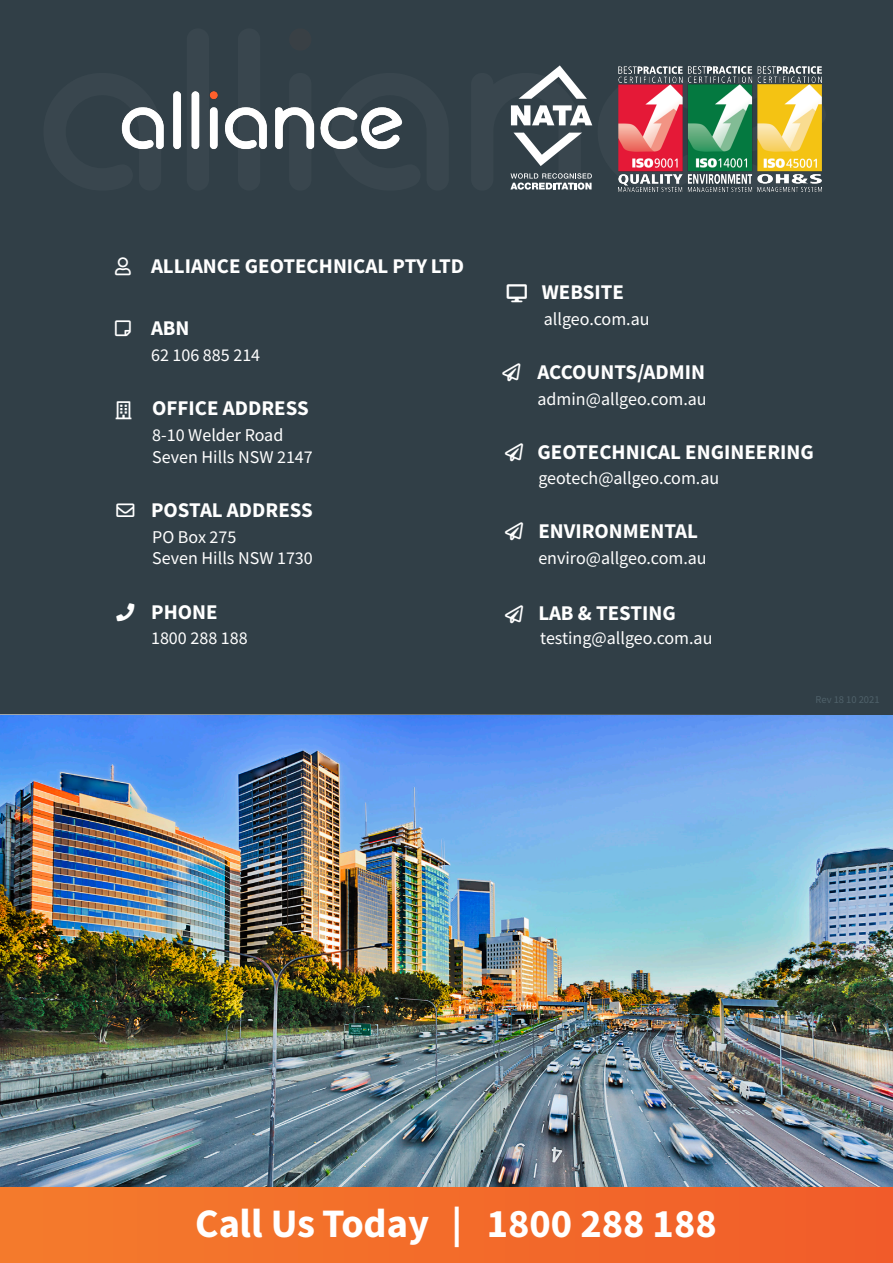
<style>
.page{position:relative;width:893px;height:1263px;background:#fff}
.page>*{position:absolute;margin:0;border:0;box-sizing:border-box;transform-origin:0 0}
.t1{font:40.5px "Source Sans Variable";color:#fff}
.t2{font:21px "Source Sans Variable";color:#fff}
.t3{font:18px "Source Sans Pro";color:#fff}
.t4{font:18px "Font Awesome 5 Free";color:#fff}
.t5{font:18px "Font Awesome 5 Free Solid";color:#fff}
.t6{font:10.5px "Source Sans Pro";color:#4f616a}
</style>
<div class="page">
<div style="left:0;top:0;width:893px;height:715px;background:#313f47"></div>
<div style="left:43px;top:73px;width:118px;height:118px;background:#313f47"></div>
<div style="left:187px;top:28px;width:22px;height:163px;background:#39464e"></div>
<div style="left:238px;top:28px;width:22px;height:163px;background:#39464e"></div>
<svg style="left:289px;top:73px;width:22px;height:118px"></svg>
<div style="left:331px;top:73px;width:118px;height:118px;background:#39464e"></div>
<div style="left:598px;top:73px;width:20px;height:118px;background:#39464e"></div>
<svg style="left:822px;top:73px;width:4px;height:118px"></svg>
<div style="left:289px;top:28px;width:22px;height:23px;background:#394045;border-radius:50%"></div>
<div style="left:0;top:1187px;width:893px;height:76px;background:linear-gradient(to right,#f47b2c,#f15c29)"></div>
<img style="left:115px;top:88px;width:292px;height:62px">
<img style="left:0;top:715px;width:893px;height:472px">
<img style="left:618px;top:66px;width:204px;height:125px">
<svg style="left:471px;top:65px;width:121px;height:126px;background:#5a656b"></svg>
<svg style="left:502px;top:363px;width:19px;height:19px"></svg>
<svg style="left:116px;top:401px;width:16px;height:18px"></svg>
<svg style="left:507px;top:284px;width:20px;height:18px"></svg>
<svg style="left:117px;top:503px;width:18px;height:13px"></svg>
<svg style="left:505px;top:443px;width:18px;height:19px"></svg>
<svg style="left:505px;top:522px;width:18px;height:19px"></svg>
<svg style="left:505px;top:605px;width:18px;height:19px"></svg>
<svg style="left:115px;top:321px;width:16px;height:15px"></svg>
<svg style="left:117px;top:603px;width:18px;height:18px"></svg>
<svg style="left:115px;top:257px;width:16px;height:18px"></svg>
<p class="t2" style="left:151px;top:254px;width:314px">ALLIANCE GEOTECHNICAL PTY LTD</p>
<p class="t4" style="left:115px;top:319px;width:17px">▲▼■□▼</p>
<p class="t2" style="left:151px;top:315px;width:40px">ABN</p>
<p class="t3" style="left:151px;top:343px;width:111px">62 106 885 214</p>
<p class="t5" style="left:507px;top:284px;width:22px">▲▼□</p>
<p class="t2" style="left:542px;top:279px;width:84px">WEBSITE</p>
<p class="t3" style="left:544px;top:307px;width:107px">allgeo.com.au</p>
<p class="t4" style="left:116px;top:401px;width:17px">◆●■</p>
<p class="t2" style="left:152px;top:396px;width:158px">OFFICE ADDRESS</p>
<p class="t3" style="left:152px;top:424px;width:133px">8‑10 Welder Road</p>
<p class="t3" style="left:152px;top:445px;width:162px">Seven Hills NSW 2147</p>
<p class="t4" style="left:502px;top:364px;width:20px">●■</p>
<p class="t4" style="left:505px;top:443px;width:20px">●■</p>
<p class="t2" style="left:537px;top:360px;width:169px">ACCOUNTS/ADMIN</p>
<p class="t3" style="left:537px;top:387px;width:171px">admin@allgeo.com.au</p>
<p class="t2" style="left:537px;top:439px;width:278px">GEOTECHNICAL ENGINEERING</p>
<p class="t3" style="left:538px;top:466px;width:182px">geotech@allgeo.com.au</p>
<p class="t4" style="left:117px;top:501px;width:19px">■❖●□</p>
<p class="t2" style="left:151px;top:497px;width:163px">POSTAL ADDRESS</p>
<p class="t3" style="left:152px;top:525px;width:86px">PO Box 275</p>
<p class="t3" style="left:152px;top:547px;width:162px">Seven Hills NSW 1730</p>
<p class="t4" style="left:505px;top:523px;width:20px">●■</p>
<p class="t2" style="left:538px;top:519px;width:161px">ENVIRONMENTAL</p>
<p class="t3" style="left:538px;top:547px;width:170px">enviro@allgeo.com.au</p>
<p class="t2" style="left:151px;top:599px;width:68px">PHONE</p>
<p class="t3" style="left:151px;top:627px;width:98px">1800 288 188</p>
<p class="t4" style="left:505px;top:605px;width:20px">●■</p>
<p class="t2" style="left:538px;top:600px;width:139px">LAB &amp; TESTING</p>
<p class="t3" style="left:540px;top:627px;width:174px">testing@allgeo.com.au</p>
<p class="t6" style="left:815px;top:693px;width:66px">Rev 18 10 2021</p>
<p class="t1" style="left:195px;top:1199px;width:523px">Call Us Today | 1800 288 188</p>
</div>
